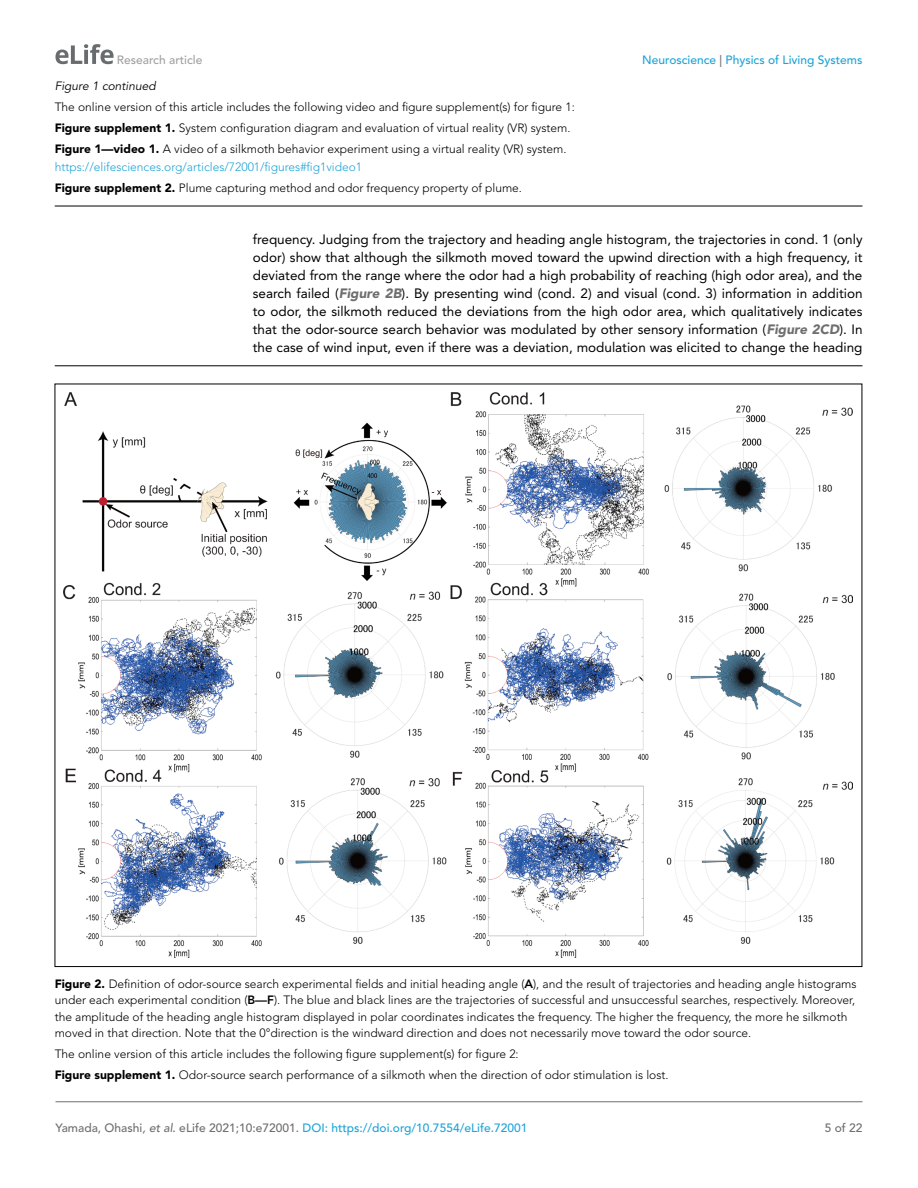
<style>
.page{position:relative;width:918px;height:1188px;background:#fff}
.page>*{position:absolute;margin:0;border:0;box-sizing:border-box;transform-origin:0 0}
.t1{font:13.5px/18px "Avenir LT Std";color:#000;text-align:justify}
.t2{font:300 12px/21px "Avenir LT Std";color:#000}
.t3{font:300 12px/21px "Avenir LT Std";color:#1ea4d7}
.t4{font:500 12px "Avenir LT Std";color:#1ea4d7}
.t5{font:italic 12px "Avenir LT Std";color:#000}
.t6{font:500 12px "Avenir LT Std";color:#a3a09f}
.t7{font:500 12px "Avenir LT Std";color:#6e6e70}
.s1{color:#6e6e70}
.s2{font-weight:900}
.s3{font-weight:900;color:#000}
.s4{color:#000}
.s5{font-weight:900;font-style:italic;color:#6e6e70}
.s6{font-weight:800}
.s7{font-style:italic;color:#6e6e70}
</style>
<div class="page">
<svg style="left:55px;top:44px;width:59px;height:20px"></svg>
<hr style="left:56px;top:1101px;width:806px;height:1px;background:#6e6e70">
<hr style="left:55px;top:206px;width:807px;height:1px;background:#000">
<hr style="left:55px;top:365px;width:807px;height:1px;background:#000">
<img style="left:64px;top:393px;width:789px;height:565px">
<p class="t6" style="left:117px;top:53px;width:87px">Research article</p>
<p class="t4" style="left:642px;top:53px;width:222px">Neuroscience <span class="s1">|</span> Physics of Living Systems</p>
<p class="t5" style="left:55px;top:79px;width:103px">Figure 1 continued</p>
<p class="t2" style="left:55px;top:97px;width:522px">The online version of this article includes the following video and figure supplement(s) for figure 1:<br><span class="s2">Figure supplement 1.</span> System configuration diagram and evaluation of virtual reality (VR) system.<br><span class="s2">Figure 1—video 1.</span> A video of a silkmoth behavior experiment using a virtual reality (VR) system.</p>
<p class="t3" style="left:55px;top:157px;width:469px">https://elifesciences.org/articles/72001/figures#fig1video1<br><span class="s3">Figure supplement 2.</span> <span class="s4">Plume capturing method and odor frequency property of plume.</span></p>
<p class="t1" style="left:253px;top:230px;width:611px">frequency. Judging from the trajectory and heading angle histogram, the trajectories in cond. 1 (only odor) show that although the silkmoth moved toward the upwind direction with a high frequency, it deviated from the range where the odor had a high probability of reaching (high odor area), and the search failed (<span class="s5">Figure 2B</span>). By presenting wind (cond. 2) and visual (cond. 3) information in addition to odor, the silkmoth reduced the deviations from the high odor area, which qualitatively indicates that the odor-source search behavior was modulated by other sensory information (<span class="s5">Figure 2CD</span>). In the case of wind input, even if there was a deviation, modulation was elicited to change the heading</p>
<p class="t2" style="left:55px;top:975px;width:803px;line-height:16.5px"><span class="s2">Figure 2.</span> Definition of odor-source search experimental fields and initial heading angle (<span class="s6">A</span>), and the result of trajectories and heading angle histograms under each experimental condition (<span class="s6">B—F</span>). The blue and black lines are the trajectories of successful and unsuccessful searches, respectively. Moreover, the amplitude of the heading angle histogram displayed in polar coordinates indicates the frequency. The higher the frequency, the more he silkmoth moved in that direction. Note that the 0°direction is the windward direction and does not necessarily move toward the odor source.</p>
<p class="t2" style="left:55px;top:1044px;width:615px">The online version of this article includes the following figure supplement(s) for figure 2:<br><span class="s2">Figure supplement 1.</span> Odor-source search performance of a silkmoth when the direction of odor stimulation is lost.</p>
<p class="t4" style="left:56px;top:1121px;width:473px"><span class="s1">Yamada, Ohashi</span><span class="s7">, et al</span><span class="s1">. eLife 2021;10:e72001.</span> DOI: https://doi.org/10.7554/eLife.72001</p>
<p class="t7" style="left:825px;top:1121px;width:39px">5 of 22</p>
</div>
